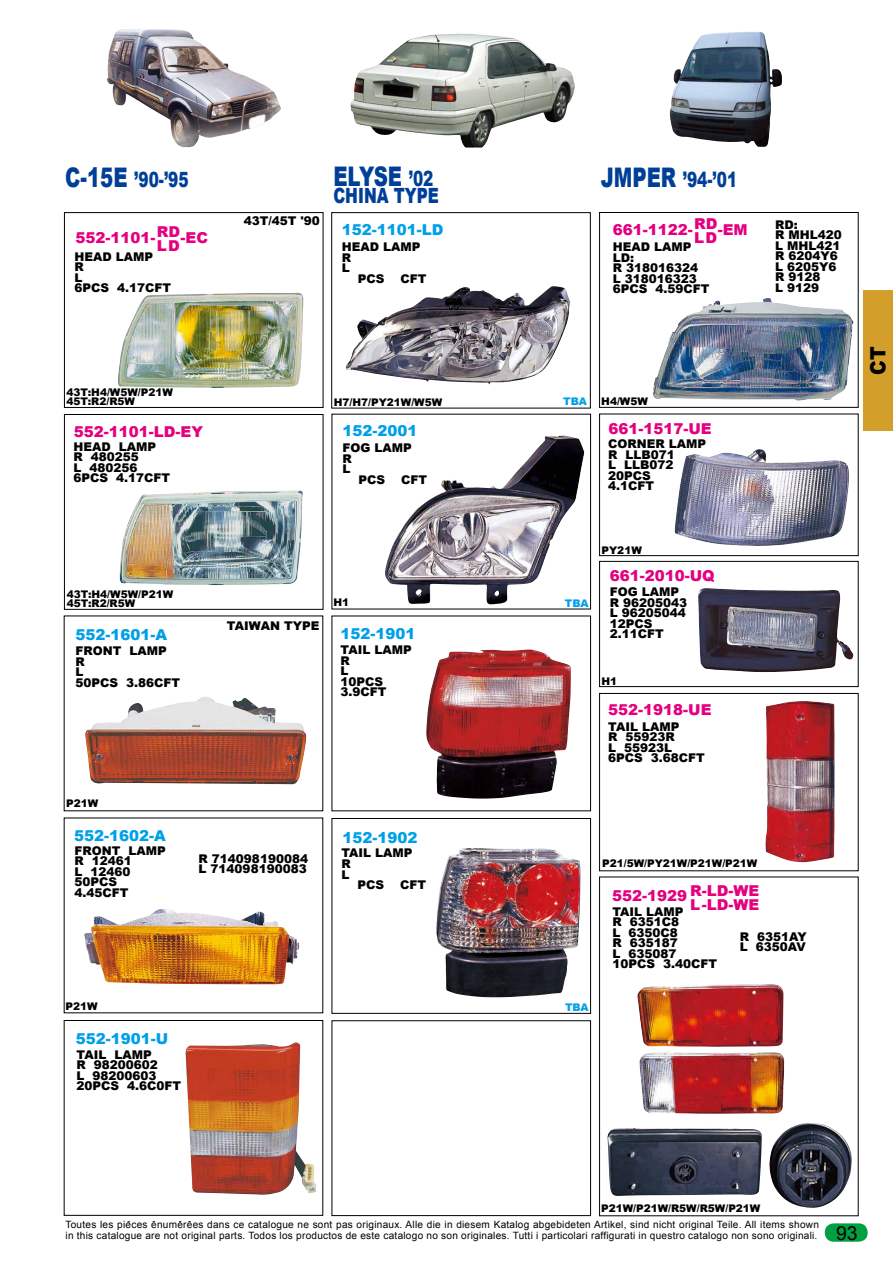
<style>
.page{position:relative;width:893px;height:1263px;background:#fff}
.page>*{position:absolute;margin:0;border:0;box-sizing:border-box;transform-origin:0 0}
.t1{font:900 27px "Arial";letter-spacing:-.02em;color:#003f98;scale:.73 1}
.t2{font:900 21px "Arial";color:#003f98;scale:.73 1}
.t3{font:900 21px "Arial";color:#000;scale:.9 1}
.t4{font:19.5px "Arial";color:#000}
.t5{font:900 15px/13.5px "Arial";color:#e4007f}
.t6{font:900 15px "Arial";color:#00a0e9}
.t7{font:900 12px/10.5px "Arial";color:#000}
.t8{font:900 10.5px/9px "Arial";color:#000}
.t9{font:900 10.5px "Arial";letter-spacing:-.01em;color:#00a0e9}
.t10{font:10.05px/10.5px "Arial";letter-spacing:.025em;color:#000}
.s1{font-size:27px}
.s2{font-size:21px}
</style>
<div class="page">
<div style="left:825px;top:1223px;width:43px;height:19px;background:#00a041;border-radius:9px"></div>
<div style="left:863px;top:290px;width:30px;height:141px;background:#d39f2a"></div>
<img style="left:346px;top:286px;width:225px;height:99px">
<div style="left:331px;top:212px;width:260px;height:196px;border:1px solid #000"></div>
<img style="left:436px;top:848px;width:145px;height:149px">
<div style="left:332px;top:818px;width:259px;height:196px;border:1px solid #000"></div>
<img style="left:426px;top:649px;width:145px;height:150px">
<img style="left:385px;top:436px;width:199px;height:169px">
<div style="left:332px;top:1020px;width:259px;height:196px;border:1px solid #000"></div>
<img style="left:351px;top:33px;width:224px;height:115px">
<img style="left:107px;top:29px;width:174px;height:118px">
<img style="left:84px;top:909px;width:216px;height:75px">
<img style="left:85px;top:697px;width:222px;height:88px">
<img style="left:119px;top:490px;width:184px;height:95px">
<div style="left:64px;top:414px;width:259px;height:196px;border:1px solid #000"></div>
<img style="left:118px;top:293px;width:185px;height:95px">
<div style="left:64px;top:212px;width:259px;height:196px;border:1px solid #000"></div>
<img style="left:185px;top:1042px;width:132px;height:153px">
<div style="left:64px;top:1020px;width:259px;height:196px;border:1px solid #000"></div>
<img style="left:769px;top:1123px;width:83px;height:85px">
<img style="left:669px;top:32px;width:113px;height:115px">
<img style="left:698px;top:588px;width:156px;height:84px">
<div style="left:599px;top:561px;width:260px;height:126px;border:1px solid #000"></div>
<img style="left:674px;top:449px;width:175px;height:97px">
<div style="left:599px;top:414px;width:260px;height:142px;border:1px solid #000"></div>
<img style="left:765px;top:701px;width:70px;height:161px">
<div style="left:599px;top:693px;width:260px;height:178px;border:1px solid #000"></div>
<img style="left:639px;top:1052px;width:145px;height:62px">
<img style="left:637px;top:984px;width:147px;height:63px">
<img style="left:607px;top:1128px;width:155px;height:68px">
<img style="left:652px;top:298px;width:202px;height:103px">
<div style="left:599px;top:212px;width:260px;height:196px;border:1px solid #000"></div>
<h2 class="t2" style="left:65px;top:164px;width:171px"><span class="s1">C-15E</span> ’90-’95</h2>
<p class="t5" style="left:157px;top:225px;width:25px">RD<br>LD</p>
<p class="t5" style="left:76px;top:231px;width:82px">552-1101-</p>
<p class="t5" style="left:181px;top:231px;width:29px">-EC</p>
<p class="t7" style="left:75px;top:251px;width:98px">HEAD LAMP<br>R<br>L<br>6PCS 4.17CFT</p>
<p class="t7" style="left:244px;top:215px;width:78px">43T/45T '90</p>
<h1 class="t1" style="left:333px;top:157px;width:139px">ELYSE <span class="s2">’02</span></h1>
<h2 class="t2" style="left:333px;top:181px;width:146px">CHINA TYPE</h2>
<p class="t6" style="left:342px;top:218px;width:103px">152-1101-LD</p>
<p class="t7" style="left:342px;top:241px;width:80px">HEAD LAMP</p>
<p class="t7" style="left:342px;top:252px;width:11px">R</p>
<p class="t7" style="left:342px;top:262px;width:10px">L</p>
<p class="t7" style="left:358px;top:273px;width:28px">PCS</p>
<p class="t7" style="left:400px;top:273px;width:28px">CFT</p>
<h2 class="t2" style="left:601px;top:164px;width:189px"><span class="s1">JMPER</span> ’94-’01</h2>
<p class="t5" style="left:694px;top:217px;width:25px">RD<br>LD</p>
<p class="t7" style="left:775px;top:219px;width:68px">RD:<br>R MHL420<br>L MHL421<br>R 6204Y6<br>L 6205Y6<br>R 9128<br>L 9129</p>
<p class="t5" style="left:613px;top:222px;width:82px">661-1122-</p>
<p class="t5" style="left:718px;top:222px;width:31px">-EM</p>
<p class="t7" style="left:613px;top:241px;width:98px">HEAD LAMP<br>LD:<br>R 318016324<br>L 318016323<br>6PCS 4.59CFT</p>
<p class="t8" style="left:67px;top:388px;width:108px">43T:H4/W5W/P21W<br>45T:R2/R5W</p>
<p class="t5" style="left:74px;top:424px;width:131px">552-1101-LD-EY</p>
<p class="t7" style="left:74px;top:441px;width:98px">HEAD LAMP<br>R 480255<br>L 480256<br>6PCS 4.17CFT</p>
<p class="t8" style="left:334px;top:397px;width:110px">H7/H7/PY21W/W5W</p>
<p class="t9" style="left:563px;top:394px;width:25px">TBA</p>
<p class="t6" style="left:343px;top:419px;width:77px">152-2001</p>
<p class="t7" style="left:343px;top:442px;width:71px">FOG LAMP</p>
<p class="t7" style="left:343px;top:453px;width:11px">R</p>
<p class="t7" style="left:343px;top:463px;width:10px">L</p>
<p class="t7" style="left:359px;top:474px;width:28px">PCS</p>
<p class="t7" style="left:401px;top:474px;width:28px">CFT</p>
<p class="t8" style="left:601px;top:397px;width:48px">H4/W5W</p>
<p class="t5" style="left:608px;top:421px;width:105px">661-1517-UE</p>
<p class="t7" style="left:608px;top:438px;width:99px">CORNER LAMP<br>R LLB071<br>L LLB072<br>20PCS<br>4.1CFT</p>
<p class="t8" style="left:67px;top:589px;width:108px">43T:H4/W5W/P21W<br>45T:R2/R5W</p>
<p class="t6" style="left:75px;top:624px;width:93px">552-1601-A</p>
<p class="t7" style="left:76px;top:645px;width:106px">FRONT LAMP<br>R<br>L<br>50PCS 3.86CFT</p>
<p class="t7" style="left:227px;top:620px;width:94px">TAIWAN TYPE</p>
<p class="t8" style="left:333px;top:598px;width:17px">H1</p>
<p class="t6" style="left:341px;top:623px;width:77px">152-1901</p>
<p class="t7" style="left:341px;top:644px;width:73px">TAIL LAMP<br>R<br>L<br>10PCS<br>3.9CFT</p>
<p class="t8" style="left:66px;top:798px;width:34px">P21W</p>
<p class="t6" style="left:74px;top:825px;width:93px">552-1602-A</p>
<p class="t7" style="left:75px;top:845px;width:93px">FRONT LAMP<br>R 12461<br>L 12460<br>50PCS<br>4.45CFT</p>
<p class="t7" style="left:199px;top:853px;width:111px">R 714098190084<br>L 714098190083</p>
<p class="t6" style="left:343px;top:826px;width:77px">152-1902</p>
<p class="t7" style="left:341px;top:847px;width:73px">TAIL LAMP</p>
<p class="t7" style="left:341px;top:858px;width:11px">R</p>
<p class="t7" style="left:341px;top:868px;width:10px">L</p>
<p class="t7" style="left:357px;top:879px;width:28px">PCS</p>
<p class="t7" style="left:400px;top:879px;width:28px">CFT</p>
<p class="t8" style="left:65px;top:1001px;width:34px">P21W</p>
<p class="t6" style="left:76px;top:1028px;width:94px">552-1901-U</p>
<p class="t7" style="left:77px;top:1048px;width:106px">TAIL LAMP<br>R 98200602<br>L 98200603<br>20PCS 4.6C0FT</p>
<p class="t9" style="left:565px;top:595px;width:25px">TBA</p>
<p class="t8" style="left:602px;top:545px;width:42px">PY21W</p>
<p class="t5" style="left:610px;top:568px;width:107px">661-2010-UQ</p>
<p class="t7" style="left:610px;top:586px;width:79px">FOG LAMP<br>R 96205043<br>L 96205044<br>12PCS<br>2.11CFT</p>
<p class="t8" style="left:602px;top:676px;width:17px">H1</p>
<p class="t5" style="left:608px;top:703px;width:105px">552-1918-UE</p>
<p class="t7" style="left:608px;top:720px;width:98px">TAIL LAMP<br>R 55923R<br>L 55923L<br>6PCS 3.68CFT</p>
<p class="t8" style="left:602px;top:858px;width:157px">P21/5W/PY21W/P21W/P21W</p>
<p class="t5" style="left:612px;top:889px;width:77px">552-1929</p>
<p class="t7" style="left:612px;top:906px;width:106px">TAIL LAMP<br>R 6351C8<br>L 6350C8<br>R 635187<br>L 635087<br>10PCS 3.40CFT</p>
<p class="t5" style="left:690px;top:884px;width:71px">R-LD-WE<br>L-LD-WE</p>
<p class="t7" style="left:740px;top:931px;width:69px">R 6351AY<br>L 6350AV</p>
<p class="t9" style="left:565px;top:1000px;width:25px">TBA</p>
<h2 class="t3" style="left:863px;top:374px;width:33px;rotate:-90deg">CT</h2>
<p class="t8" style="left:601px;top:1203px;width:161px">P21W/P21W/R5W/R5W/P21W</p>
<p class="t10" style="left:66px;top:1220px;width:755px">Toutes les pieces enumerees dans ce catalogue ne sont pas originaux. Alle die in diesem Katalog abgebideten Artikel, sind nicht original Teile. All items shown in this catalogue are not original parts. Todos los productos de este catalogo no son originales. Tutti i particolari raffigurati in questro catalogo non sono originali.</p>
<h3 class="t4" style="left:836px;top:1220px;width:23px">93</h3>
</div>
